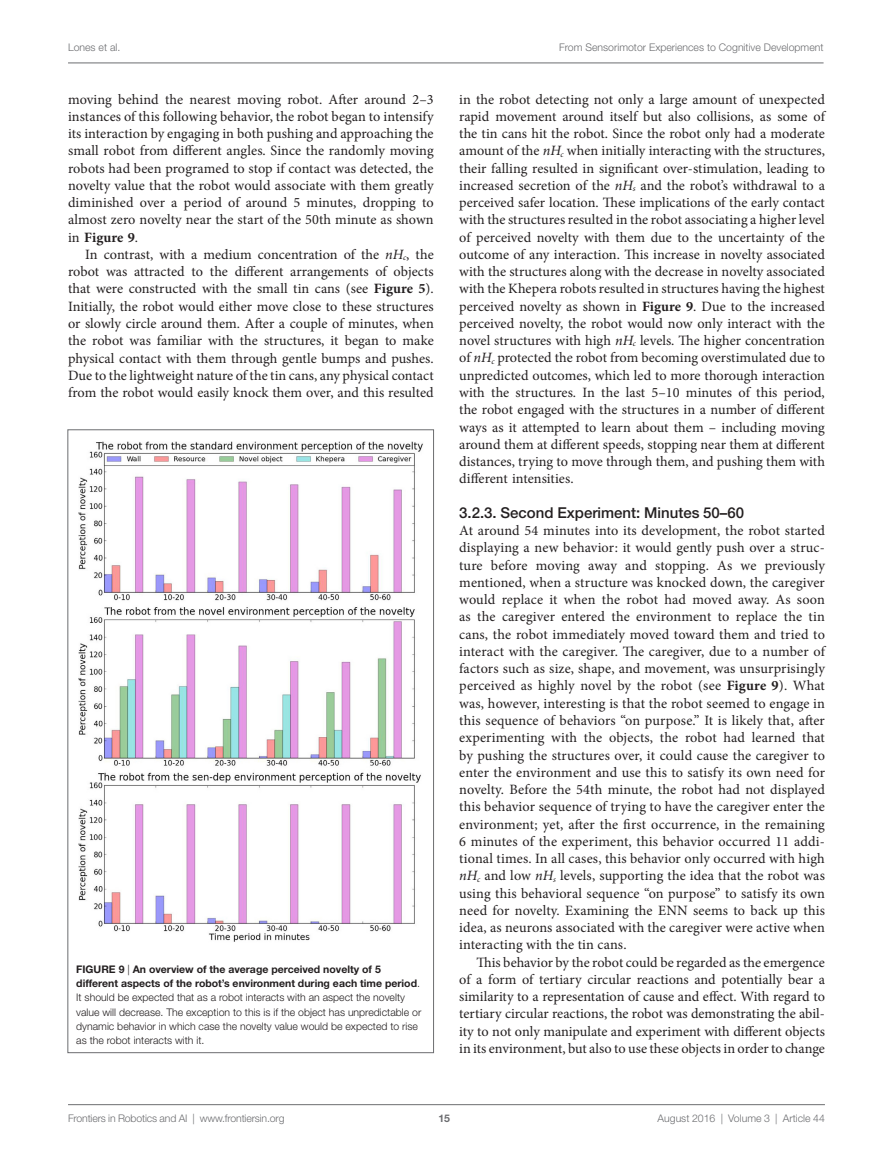
<style>
.page{position:relative;width:893px;height:1170px;background:#fff}
.page>*{position:absolute;margin:0;border:0;box-sizing:border-box;transform-origin:0 0}
.t1{font:500 15px "Helvetica Neue LT Std";color:#231f20}
.t2{font:14.25px/17.2px "Minion Pro";letter-spacing:.005em;color:#231f20;text-align:justify}
.t3{font:300 10.5px/14.2px "Helvetica Neue LT Std";color:#231f20}
.t4{font:300 10.5px "Helvetica Neue LT Std";color:#6c6d70}
.t5{font:700 10.5px "Helvetica Neue LT Std";color:#6c6d70}
.s1{font-weight:700}
.s2{font-style:italic}
</style>
<div class="page">
<img style="left:78px;top:441px;width:345px;height:501px">
<hr style="left:68px;top:1104px;width:757px;height:1px;background:#6c6d70">
<hr style="left:68px;top:63px;width:755px;height:1px;background:#6c6d70">
<p class="t4" style="left:68px;top:41px;width:54px">Lones et al.</p>
<p class="t4" style="left:559px;top:41px;width:266px">From Sensorimotor Experiences to Cognitive Development</p>
<p class="t2" style="left:68px;top:90px;width:367px">moving behind the nearest moving robot. After around 2–3 instances of this following behavior, the robot began to intensify its interaction by engaging in both pushing and approaching the small robot from different angles. Since the randomly moving robots had been programed to stop if contact was detected, the novelty value that the robot would associate with them greatly diminished over a period of around 5 minutes, dropping to almost zero novelty near the start of the 50th minute as shown in <span class="s1">Figure 9</span>.</p>
<p class="t2" style="left:68px;top:246px;width:367px;text-indent:17px">In contrast, with a medium concentration of the <span class="s2">nH</span><sub>c</sub>, the robot was attracted to the different arrangements of objects that were constructed with the small tin cans (see <span class="s1">Figure 5</span>).<br>Initially, the robot would either move close to these structures or slowly circle around them. After a couple of minutes, when the robot was familiar with the structures, it began to make physical contact with them through gentle bumps and pushes.<br>Due to the lightweight nature of the tin cans, any physical contact from the robot would easily knock them over, and this resulted</p>
<p class="t3" style="left:76px;top:961px;width:347px"><span class="s1">FIG URE 9</span> | <span class="s1">An overview of the average perceived novelty of 5 different aspects of the robot’s environment during each time period</span>.<br>It should be expected that as a robot interacts with an aspect the novelty value will decrease. The exception to this is if the object has unpredictable or dynamic behavior in which case the novelty value would be expected to rise as the robot interacts with it.</p>
<p class="t2" style="left:459px;top:90px;width:367px">in the robot detecting not only a large amount of unexpected rapid movement around itself but also collisions, as some of the tin cans hit the robot. Since the robot only had a moderate amount of the <span class="s2">nH</span><sub>c</sub> when initially interacting with the structures, their falling resulted in significant over-stimulation, leading to increased secretion of the <span class="s2">nH</span><sub>s</sub> and the robot’s withdrawal to a perceived safer location. These implications of the early contact with the structures resulted in the robot associating a higher level of perceived novelty with them due to the uncertainty of the outcome of any interaction. This increase in novelty associated with the structures along with the decrease in novelty associated with the Khepera robots resulted in structures having the highest perceived novelty as shown in <span class="s1">Figure 9</span>. Due to the increased perceived novelty, the robot would now only interact with the novel structures with high <span class="s2">nH</span><sub>c</sub> levels. The higher concentration of <span class="s2">nH</span><sub>c</sub> protected the robot from becoming overstimulated due to unpredicted outcomes, which led to more thorough interaction with the structures. In the last 5–10 minutes of this period, the robot engaged with the structures in a number of different ways as it attempted to learn about them – including moving around them at different speeds, stopping near them at different distances, trying to move through them, and pushing them with different intensities.</p>
<p class="t1" style="left:459px;top:503px;width:286px">3.2.3. Second Experiment: Minutes 50–60</p>
<p class="t2" style="left:459px;top:522px;width:367px">At around 54 minutes into its development, the robot started displaying a new behavior: it would gently push over a struc&shy;ture before moving away and stopping. As we previously mentioned, when a structure was knocked down, the caregiver would replace it when the robot had moved away. As soon as the caregiver entered the environment to replace the tin cans, the robot immediately moved toward them and tried to interact with the caregiver. The caregiver, due to a number of factors such as size, shape, and movement, was unsurprisingly perceived as highly novel by the robot (see <span class="s1">Figure 9</span>). What was, however, interesting is that the robot seemed to engage in this sequence of behaviors “on purpose.” It is likely that, after experimenting with the objects, the robot had learned that by pushing the structures over, it could cause the caregiver to enter the environment and use this to satisfy its own need for novelty. Before the 54th minute, the robot had not displayed this behavior sequence of trying to have the caregiver enter the environment; yet, after the first occurrence, in the remaining 6 minutes of the experiment, this behavior occurred 11 addi&shy;tional times. In all cases, this behavior only occurred with high <span class="s2">nH</span><sub>c</sub> and low <span class="s2">nH</span><sub>s</sub> levels, supporting the idea that the robot was using this behavioral sequence “on purpose” to satisfy its own need for novelty. Examining the ENN seems to back up this idea, as neurons associated with the caregiver were active when interacting with the tin cans.</p>
<p class="t2" style="left:459px;top:953px;width:367px;text-indent:17px">This behavior by the robot could be regarded as the emergence of a form of tertiary circular reactions and potentially bear a similarity to a representation of cause and effect. With regard to tertiary circular reactions, the robot was demonstrating the abil&shy;ity to not only manipulate and experiment with different objects in its environment, but also to use these objects in order to change</p>
<p class="t4" style="left:68px;top:1111px;width:218px">Frontiers in Robotics and AI | www.frontiersin.org</p>
<p class="t4" style="left:658px;top:1111px;width:169px">August 2016 | Volume 3 | Article 44</p>
<p class="t5" style="left:439px;top:1111px;width:13px">15</p>
</div>
